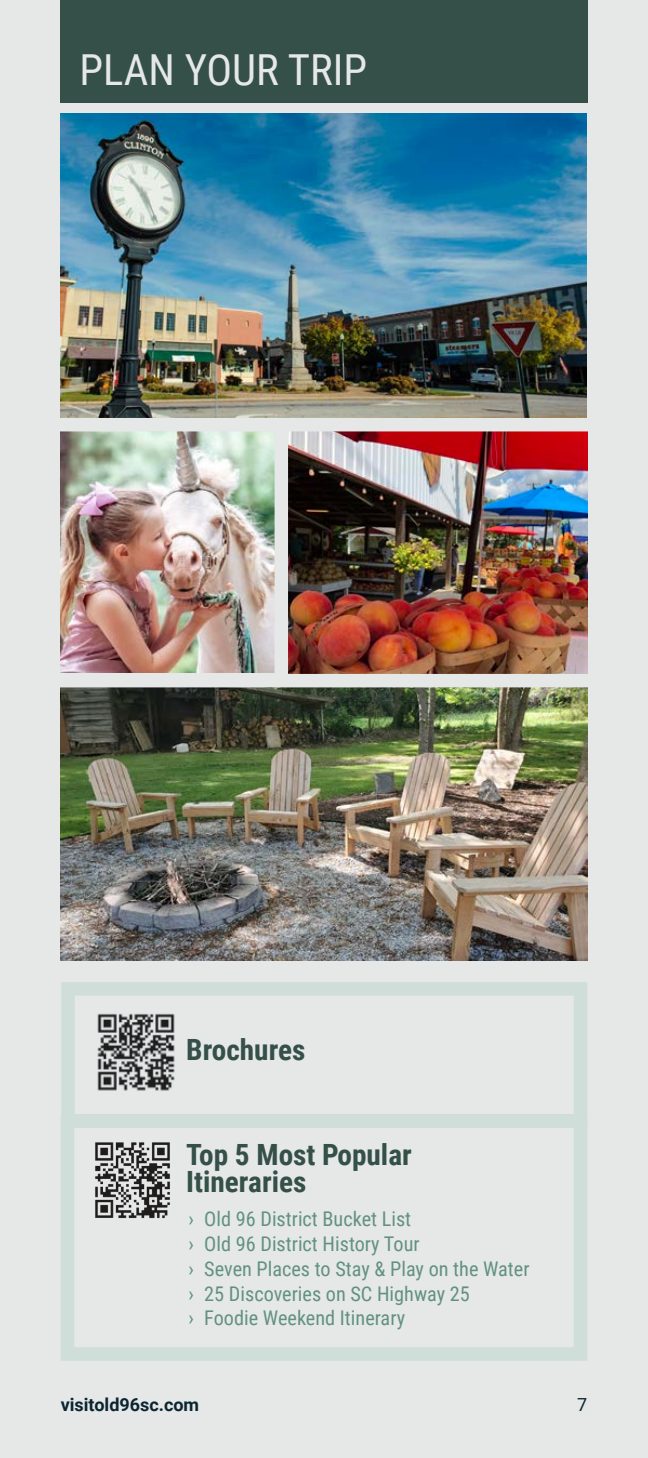
<style>
.page{position:relative;width:648px;height:1458px;background:#e5e8e7}
.page>*{position:absolute;margin:0;border:0;box-sizing:border-box;transform-origin:0 0}
.t1{font:42.75px "Roboto Condensed";color:#e5e8e7}
.t2{font:700 29.25px/27px "Roboto Condensed";color:#354f49}
.t3{font:20.25px "Roboto Condensed";color:#629181}
.t4{font:700 18px "Roboto";color:#0a2531}
.t5{font:18px "Roboto";color:#0a2531}
</style>
<div class="page">
<img style="left:61px;top:687px;width:526px;height:274px">
<div style="left:61px;top:0;width:527px;height:103px;background:#354f49"></div>
<img style="left:61px;top:113px;width:525px;height:305px">
<img style="left:97px;top:1013px;width:78px;height:78px">
<img style="left:95px;top:1142px;width:75px;height:77px">
<div style="left:61px;top:982px;width:526px;height:146px;border:14px solid #d0ded9"></div>
<div style="left:61px;top:1115px;width:526px;height:246px;border:14px solid #d0ded9"></div>
<img style="left:61px;top:431px;width:214px;height:241px">
<img style="left:288px;top:431px;width:299px;height:243px">
<p class="t1" style="left:80px;top:40px;width:289px">PLAN YOUR TRIP</p>
<p class="t2" style="left:186px;top:1035px;width:121px">Brochures</p>
<p class="t2" style="left:186px;top:1140px;width:227px">Top 5 Most Popular<br>Itineraries</p>
<p class="t3" style="left:189px;top:1205px;width:224px">› Old 96 District Bucket List</p>
<p class="t3" style="left:189px;top:1230px;width:233px">› Old 96 District History Tour</p>
<p class="t3" style="left:189px;top:1255px;width:343px">› Seven Places to Stay &amp; Play on the Water</p>
<p class="t3" style="left:189px;top:1279px;width:283px">› 25 Discoveries on SC Highway 25</p>
<p class="t3" style="left:189px;top:1304px;width:218px">› Foodie Weekend Itinerary</p>
<p class="t4" style="left:61px;top:1392px;width:140px">visitold96sc.com</p>
<p class="t5" style="left:577px;top:1392px;width:12px">7</p>
</div>
